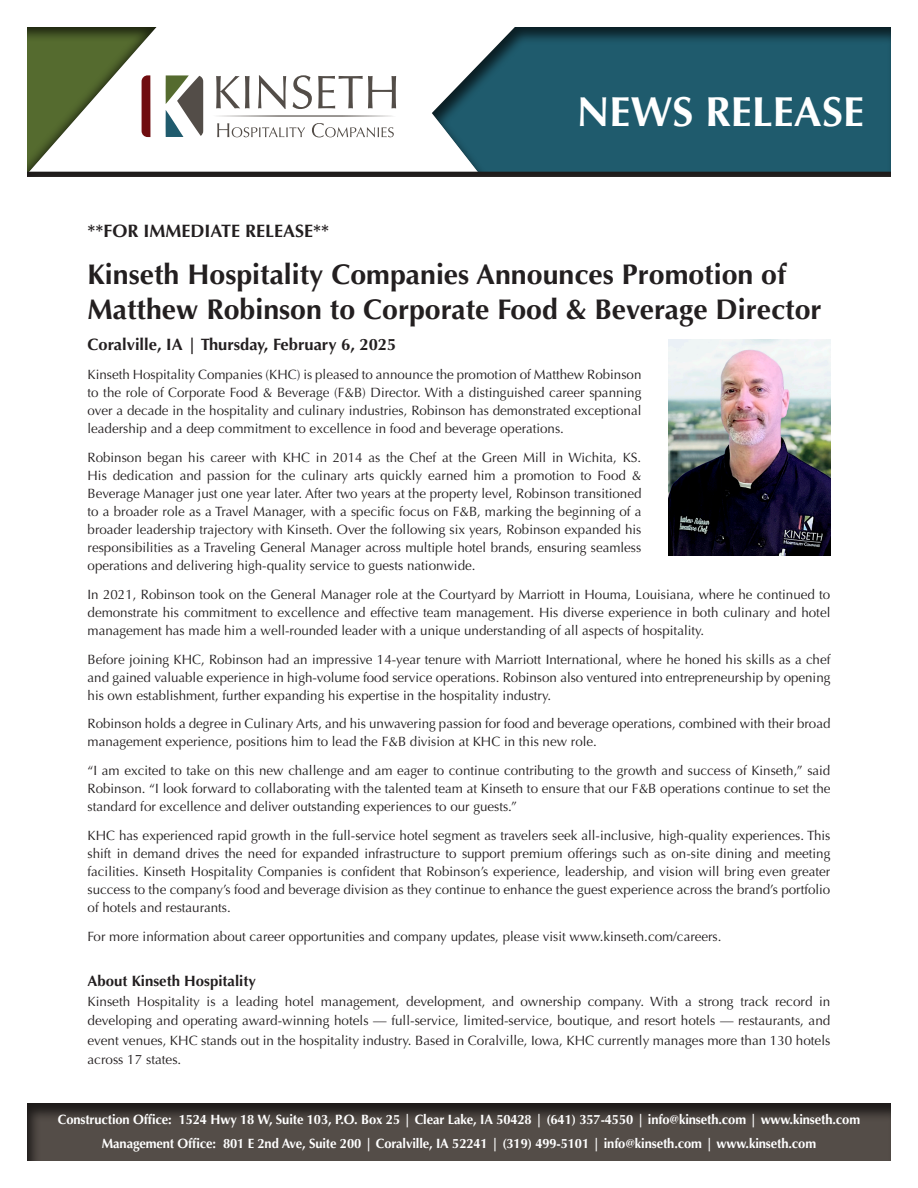
<style>
.page{position:relative;width:918px;height:1188px;background:#fff}
.page>*{position:absolute;margin:0;border:0;box-sizing:border-box;transform-origin:0 0}
.t1{font:700 42px "Optima";color:#fff}
.t2{font:700 28.5px/34.2px "Optima";color:#231f20}
.t3{font:700 18px "Optima";color:#231f20}
.t4{font:700 16.5px "Optima";color:#231f20}
.t5{font:700 15px "Optima";color:#231f20}
.t6{font:13.5px/18px "Optima";color:#231f20;text-align:justify}
.t7{font:700 13.5px/24px "Optima";letter-spacing:-.01em;color:#fff;text-align:center;scale:.96 1}
</style>
<div class="page">
<div style="left:429px;top:26px;width:462px;height:150px;background:#231f20;opacity:.75"></div>
<div style="left:26px;top:169px;width:866px;height:9px;background:#231f20;opacity:.75"></div>
<svg style="left:217px;top:123px;width:177px;height:14px"></svg>
<svg style="left:216px;top:75px;width:180px;height:34px"></svg>
<svg style="left:218px;top:115px;width:175px;height:2px"></svg>
<svg style="left:27px;top:27px;width:130px;height:147px"></svg>
<svg style="left:166px;top:75px;width:37px;height:62px"></svg>
<div style="left:26px;top:1102px;width:866px;height:60px;background:#231f20;opacity:.75"></div>
<img style="left:668px;top:339px;width:162px;height:216px">
<h1 class="t1" style="left:577px;top:87px;width:289px">NEWS RELEASE</h1>
<p class="t3" style="left:88px;top:220px;width:243px">**FOR IMMEDIATE RELEASE**</p>
<p class="t2" style="left:88px;top:258px;width:736px">Kinseth Hospitality Companies Announces Promotion of<br>Matthew Robinson to Corporate Food &amp; Beverage Director</p>
<p class="t4" style="left:88px;top:335px;width:310px">Coralville, IA | Thursday, February 6, 2025</p>
<p class="t6" style="left:88px;top:366px;width:555px">Kinseth Hospitality Companies (KHC) is pleased to announce the promotion of Matthew Robinson to the role of Corporate Food &amp; Beverage (F&amp;B) Director. With a distinguished career spanning over a decade in the hospitality and culinary industries, Robinson has demonstrated exceptional leadership and a deep commitment to excellence in food and beverage operations.</p>
<p class="t6" style="left:88px;top:449px;width:555px">Robinson began his career with KHC in 2014 as the Chef at the Green Mill in Wichita, KS.<br>His dedication and passion for the culinary arts quickly earned him a promotion to Food &amp; Beverage Manager just one year later. After two years at the property level, Robinson transitioned to a broader role as a Travel Manager, with a specific focus on F&amp;B, marking the beginning of a broader leadership trajectory with Kinseth. Over the following six years, Robinson expanded his responsibilities as a Traveling General Manager across multiple hotel brands, ensuring seamless operations and delivering high-quality service to guests nationwide.</p>
<p class="t6" style="left:88px;top:585px;width:744px">In 2021, Robinson took on the General Manager role at the Courtyard by Marriott in Houma, Louisiana, where he continued to demonstrate his commitment to excellence and effective team management. His diverse experience in both culinary and hotel management has made him a well-rounded leader with a unique understanding of all aspects of hospitality.</p>
<p class="t6" style="left:88px;top:650px;width:744px">Before joining KHC, Robinson had an impressive 14-year tenure with Marriott International, where he honed his skills as a chef and gained valuable experience in high-volume food service operations. Robinson also ventured into entrepreneurship by opening his own establishment, further expanding his expertise in the hospitality industry.</p>
<p class="t6" style="left:88px;top:715px;width:744px">Robinson holds a degree in Culinary Arts, and his unwavering passion for food and beverage operations, combined with their broad management experience, positions him to lead the F&amp;B division at KHC in this new role.</p>
<p class="t6" style="left:88px;top:762px;width:744px">“I am excited to take on this new challenge and am eager to continue contributing to the growth and success of Kinseth,” said Robinson. “I look forward to collaborating with the talented team at Kinseth to ensure that our F&amp;B operations continue to set the standard for excellence and deliver outstanding experiences to our guests.”</p>
<p class="t6" style="left:88px;top:827px;width:744px">KHC has experienced rapid growth in the full-service hotel segment as travelers seek all-inclusive, high-quality experiences. This shift in demand drives the need for expanded infrastructure to support premium offerings such as on-site dining and meeting facilities. Kinseth Hospitality Companies is confident that Robinson’s experience, leadership, and vision will bring even greater success to the company’s food and beverage division as they continue to enhance the guest experience across the brand’s portfolio of hotels and restaurants.</p>
<p class="t6" style="left:88px;top:927px;width:635px">For more information about career opportunities and company updates, please visit www.kinseth.com/careers.</p>
<p class="t5" style="left:88px;top:973px;width:170px">About Kinseth Hospitality</p>
<p class="t6" style="left:88px;top:992px;width:744px;line-height:19.5px">Kinseth Hospitality is a leading hotel management, development, and ownership company. With a strong track record in developing and operating award-winning hotels — full-service, limited-service, boutique, and resort hotels — restaurants, and event venues, KHC stands out in the hospitality industry. Based in Coralville, Iowa, KHC currently manages more than 130 hotels across 17 states.</p>
<p class="t7" style="left:58px;top:1108px;width:837px">Construction Office: 1524 Hwy 18 W, Suite 103, P.O. Box 25 | Clear Lake, IA 50428 | (641) 357-4550 | info@kinseth.com | www.kinseth.com<br>Management Office: 801 E 2nd Ave, Suite 200 | Coralville, IA 52241 | (319) 499-5101 | info@kinseth.com | www.kinseth.com</p>
</div>
